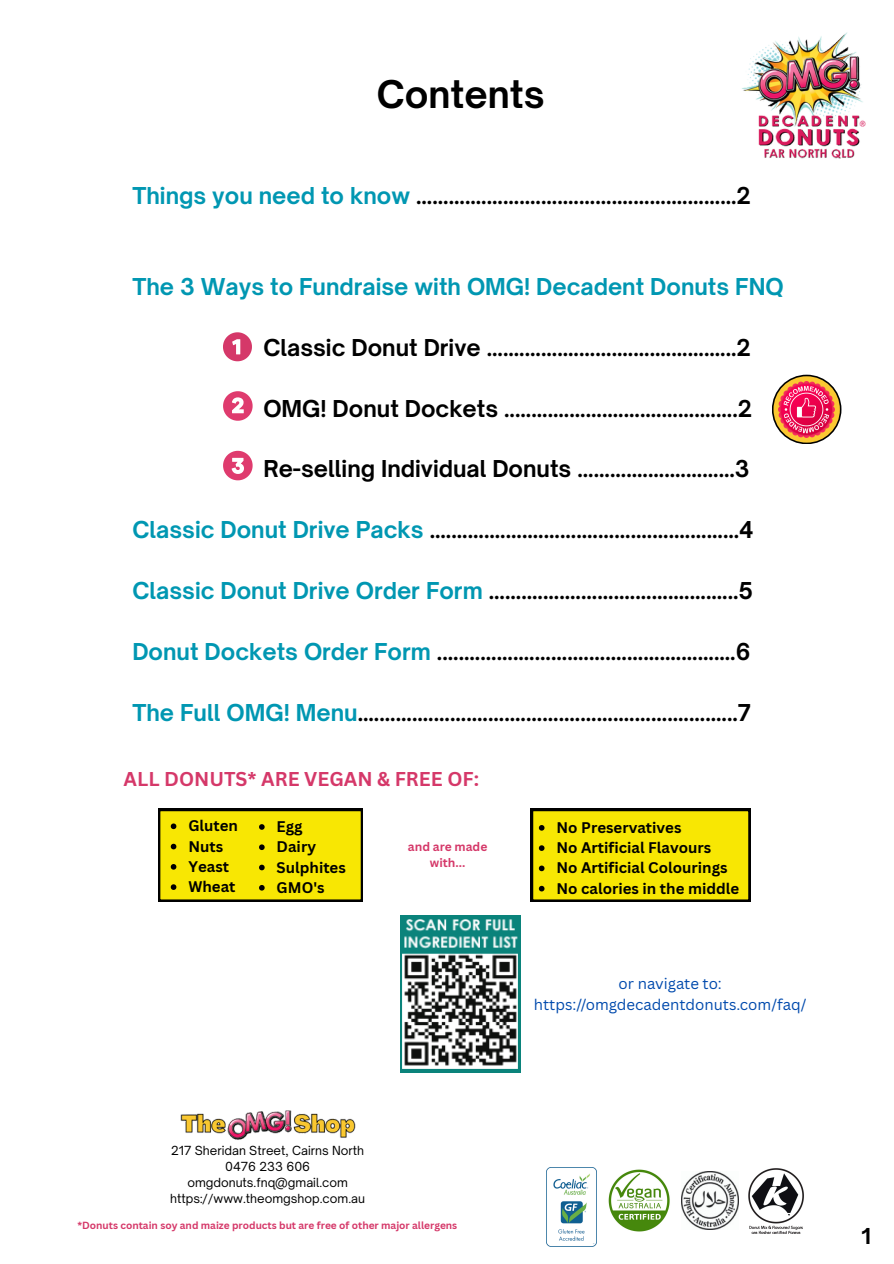
<style>
.page{position:relative;width:894px;height:1264px;background:#fff}
.page>*{position:absolute;margin:0;border:0;box-sizing:border-box;transform-origin:0 0}
.t1{font:700 36.45px "Open Sauce One";color:#000}
.t2{font:700 22.2px "Open Sauce One";color:#000}
.t3{font:700 22.2px "Open Sauce One";color:#0097b2}
.t4{font:700 21px "Open Sauce One";color:#000}
.t5{font:700 19.5px "Canva Sans";color:#d53869}
.t6{font:700 15px "Canva Sans";color:#000}
.t7{font:15px/20.2px "Canva Sans";color:#004aad;text-align:center}
.t8{font:12px/16px "Open Sauce One";color:#000;text-align:center}
.t9{font:700 12px/16px "Canva Sans";color:#d53869;text-align:center}
.t10{font:700 10.05px "Canva Sans";color:#d53869}
.s1{color:#0097b2}
</style>
<div class="page">
<svg style="left:223px;top:332px;width:29px;height:29px"></svg>
<svg style="left:223px;top:391px;width:29px;height:29px"></svg>
<svg style="left:223px;top:451px;width:29px;height:29px"></svg>
<svg style="left:771px;top:374px;width:70px;height:70px"></svg>
<svg style="left:773px;top:376px;width:66px;height:66px"></svg>
<img style="left:778px;top:381px;width:56px;height:56px">
<svg style="left:531px;top:809px;width:219px;height:92px;background:#e8d802"></svg>
<svg style="left:158px;top:809px;width:205px;height:92px;background:#e5d602"></svg>
<img style="left:180px;top:1110px;width:175px;height:30px">
<img style="left:742px;top:32px;width:124px;height:127px">
<img style="left:608px;top:1169px;width:62px;height:63px">
<img style="left:681px;top:1171px;width:57px;height:58px">
<img style="left:748px;top:1168px;width:56px;height:65px">
<img style="left:546px;top:1167px;width:50px;height:79px">
<img style="left:401px;top:915px;width:119px;height:157px">
<p class="t1" style="left:377px;top:72px;width:169px">Contents</p>
<h1 class="t2" style="left:132px;top:182px;width:620px"><span class="s1">Things you need to know</span> ...........................................................2</h1>
<p class="t3" style="left:132px;top:273px;width:652px">The 3 Ways to Fundraise with OMG! Decadent Donuts FNQ</p>
<h2 class="t2" style="left:263px;top:333px;width:489px">Classic Donut Drive ..............................................2</h2>
<h2 class="t2" style="left:263px;top:394px;width:490px">OMG! Donut Dockets ...........................................2</h2>
<h2 class="t2" style="left:263px;top:455px;width:487px">Re-selling Individual Donuts .............................3</h2>
<h2 class="t2" style="left:132px;top:516px;width:622px"><span class="s1">Classic Donut Drive Packs</span> .........................................................4</h2>
<h2 class="t2" style="left:132px;top:577px;width:622px"><span class="s1">Classic Donut Drive Order Form</span> ..............................................5</h2>
<h2 class="t2" style="left:132px;top:637px;width:619px"><span class="s1">Donut Dockets Order Form</span> .......................................................6</h2>
<h2 class="t2" style="left:132px;top:698px;width:620px"><span class="s1">The Full OMG! Menu</span>......................................................................7</h2>
<p class="t5" style="left:123px;top:765px;width:357px">ALL DONUTS* ARE VEGAN &amp; FREE OF:</p>
<p class="t6" style="left:188px;top:815px;width:51px">Gluten</p>
<p class="t6" style="left:188px;top:835px;width:36px">Nuts</p>
<p class="t6" style="left:188px;top:855px;width:42px">Yeast</p>
<p class="t6" style="left:188px;top:876px;width:49px">Wheat</p>
<p class="t6" style="left:276px;top:816px;width:28px">Egg</p>
<h3 class="t6" style="left:276px;top:836px;width:41px">Dairy</h3>
<p class="t6" style="left:276px;top:856px;width:71px">Sulphites</p>
<p class="t6" style="left:276px;top:876px;width:49px">GMO's</p>
<p class="t9" style="left:408px;top:838px;width:81px">and are made with...</p>
<h2 class="t6" style="left:556px;top:816px;width:126px">No Preservatives</h2>
<p class="t6" style="left:556px;top:837px;width:156px">No Artificial Flavours</p>
<p class="t6" style="left:556px;top:857px;width:172px">No Artificial Colourings</p>
<p class="t6" style="left:556px;top:877px;width:184px">No calories in the middle</p>
<p class="t7" style="left:533px;top:973px;width:274px">or navigate to: https://omgdecadentdonuts.com/faq/</p>
<p class="t8" style="left:170px;top:1141px;width:196px">217 Sheridan Street, Cairns North<br>0476 233 606 omgdonuts.fnq@gmail.com https://www.theomgshop.com.au</p>
<p class="t10" style="left:77px;top:1217px;width:381px">*Donuts contain soy and maize products but are free of other major allergens</p>
<p class="t4" style="left:861px;top:1222px;width:11px">1</p>
</div>
